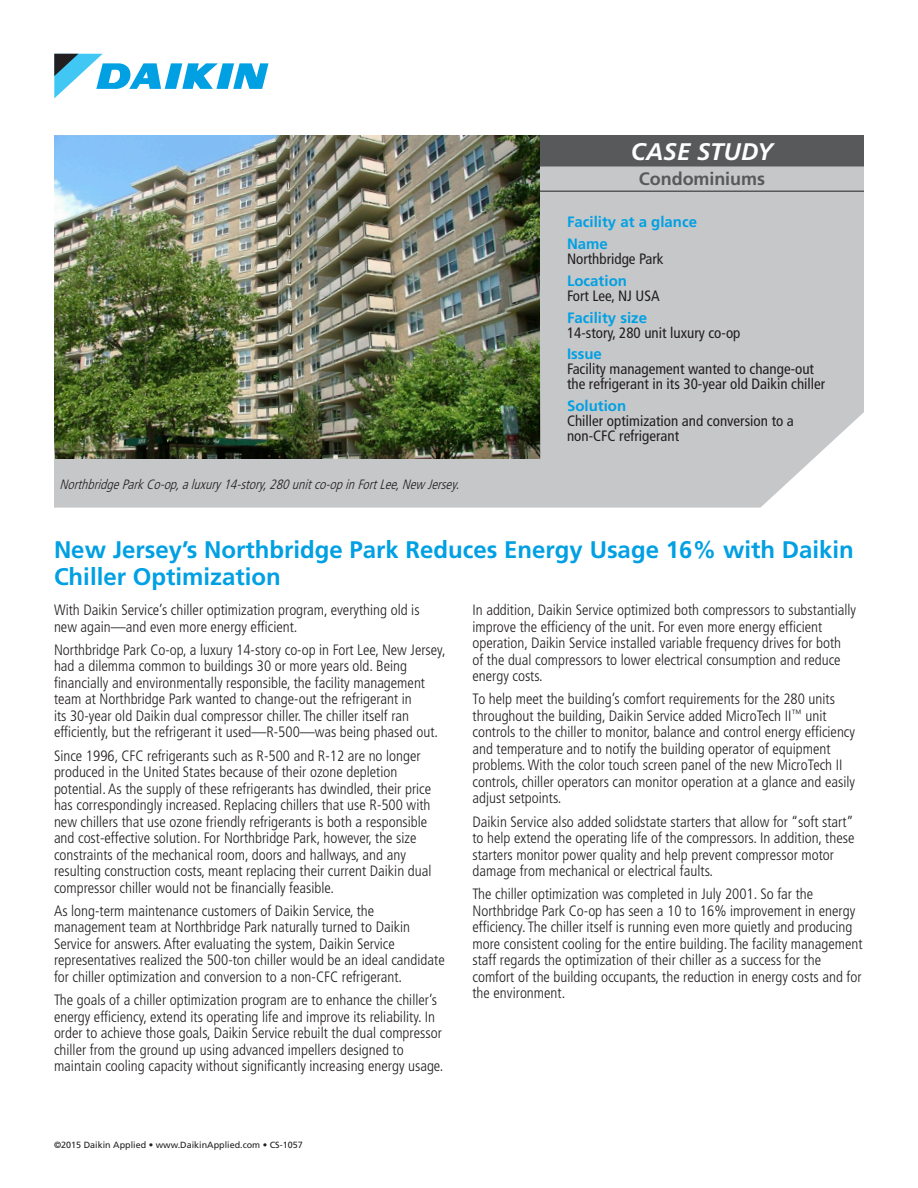
<style>
.page{position:relative;width:918px;height:1188px;background:#fff}
.page>*{position:absolute;margin:0;border:0;box-sizing:border-box;transform-origin:0 0}
.CS_Headline{font:700 24px/27px "Frutiger LT Std";color:#00a0e3}
.CS_Title{font:italic 700 24px "Frutiger LT Std";letter-spacing:.005em;color:#fff}
.CS_V-Market{font:700 18px "Frutiger LT Std";color:#57595b}
.t1{font:300 condensed 15px/16.5px "Frutiger LT Std";color:#231f20}
.CS_Location_Name{font:condensed 15px/15px "Frutiger LT Std";color:#231f20}
.CS_Facility{font:700 15px "Frutiger LT Std";color:#00a0e3}
.CS_Photo_Caption{font:italic 300 condensed 13.5px "Frutiger LT Std";color:#231f20}
.CS_Copyright{font:9px "Frutiger LT Std";color:#231f20}
</style>
<div class="page">
<svg style="left:54px;top:54px;width:215px;height:44px"></svg>
<div style="left:54px;top:166px;width:810px;height:342px;background:#c6c7c9"></div>
<img style="left:54px;top:135px;width:486px;height:324px">
<div style="left:540px;top:136px;width:324px;height:30px;background:#57595b"></div>
<hr style="left:540px;top:135px;width:324px;height:1px;background:#57595b">
<hr style="left:540px;top:190px;width:324px;height:2px;background:#57595b">
<p class="CS_Title" style="left:631px;top:137px;width:144px">CASE STUDY</p>
<p class="CS_V-Market" style="left:639px;top:168px;width:128px">Condominiums</p>
<p class="CS_Photo_Caption" style="left:59px;top:477px;width:405px">NorthbridgeParkCo-op,aluxury14-story,280unitco-opinFortLee,New Jersey.</p>
<p class="CS_Facility" style="left:567px;top:213px;width:132px">Facility at a glance</p>
<p class="CS_Facility" style="left:567px;top:235px;width:42px">Name</p>
<p class="CS_Location_Name" style="left:567px;top:251px;width:98px">Northbridge Park</p>
<p class="CS_Facility" style="left:567px;top:272px;width:61px">Location</p>
<p class="CS_Location_Name" style="left:567px;top:288px;width:94px">Fort Lee, NJ USA</p>
<p class="CS_Facility" style="left:567px;top:308px;width:82px">Facility size</p>
<p class="CS_Location_Name" style="left:567px;top:325px;width:175px">14-story, 280 unit luxury co-op</p>
<p class="CS_Facility" style="left:567px;top:345px;width:36px">Issue</p>
<p class="CS_Location_Name" style="left:567px;top:362px;width:260px">Facility management wanted to change-out the refrigerant in its 30-year old Daikin chiller</p>
<p class="CS_Facility" style="left:567px;top:397px;width:61px">Solution</p>
<p class="CS_Location_Name" style="left:567px;top:413px;width:228px">Chiller optimization and conversion to a non-CFC refrigerant</p>
<p class="CS_Headline" style="left:54px;top:536px;width:801px">New Jersey’s Northbridge Park Reduces Energy Usage 16% with Daikin<br>Chiller Optimization</p>
<p class="t1" style="left:54px;top:602px;width:367px">With Daikin Service’s chiller optimization program, everything old is new again—and even more energy efficient.</p>
<p class="t1" style="left:54px;top:642px;width:393px">Northbridge Park Co-op, a luxury 14-story co-op in Fort Lee, New Jersey, had a dilemma common to buildings 30 or more years old. Being financially and environmentally responsible, the facility management team at Northbridge Park wanted to change-out the refrigerant in<br>its 30-year old Daikin dual compressor chiller. The chiller itself ran efficiently, but the refrigerant it used—R-500—was being phased out.</p>
<p class="t1" style="left:54px;top:747px;width:379px">Since 1996, CFC refrigerants such as R-500 and R-12 are no longer produced in the United States because of their ozone depletion potential. As the supply of these refrigerants has dwindled, their price has correspondingly increased. Replacing chillers that use R-500 with new chillers that use ozone friendly refrigerants is both a responsible and cost-effective solution. For Northbridge Park, however, the size constraints of the mechanical room, doors and hallways, and any resulting construction costs, meant replacing their current Daikin dual compressor chiller would not be financially feasible.</p>
<p class="t1" style="left:54px;top:903px;width:392px">As long-term maintenance customers of Daikin Service, the management team at Northbridge Park naturally turned to Daikin Service for answers. After evaluating the system, Daikin Service representatives realized the 500-ton chiller would be an ideal candidate for chiller optimization and conversion to a non-CFC refrigerant.</p>
<p class="t1" style="left:54px;top:992px;width:391px">The goals of a chiller optimization program are to enhance the chiller’s energy efficiency, extend its operating life and improve its reliability. In order to achieve those goals, Daikin Service rebuilt the dual compressor chiller from the ground up using advanced impellers designed to maintain cooling capacity without significantly increasing energy usage.</p>
<p class="t1" style="left:472px;top:602px;width:385px">In addition, Daikin Service optimized both compressors to substantially improve the efficiency of the unit. For even more energy efficient operation, Daikin Service installed variable frequency drives for both<br>of the dual compressors to lower electrical consumption and reduce energy costs.</p>
<p class="t1" style="left:472px;top:691px;width:384px">To help meet the building’s comfort requirements for the 280 units throughout the building, Daikin Service added MicroTech II<sup>™</sup> unit controls to the chiller to monitor, balance and control energy efficiency and temperature and to notify the building operator of equipment problems. With the color touch screen panel of the new MicroTech II controls, chiller operators can monitor operation at a glance and easily adjust setpoints.</p>
<p class="t1" style="left:472px;top:813px;width:383px">Daikin Service also added solidstate starters that allow for “soft start” to help extend the operating life of the compressors. In addition, these starters monitor power quality and help prevent compressor motor damage from mechanical or electrical faults.</p>
<p class="t1" style="left:472px;top:886px;width:392px">The chiller optimization was completed in July 2001. So far the Northbridge Park Co-op has seen a 10 to 16% improvement in energy efficiency. The chiller itself is running even more quietly and producing more consistent cooling for the entire building. The facility management staff regards the optimization of their chiller as a success for the comfort of the building occupants, the reduction in energy costs and for the environment.</p>
<p class="CS_Copyright" style="left:54px;top:1139px;width:250px">©2015 Daikin Applied • www.DaikinApplied.com • CS-1057</p>
</div>
